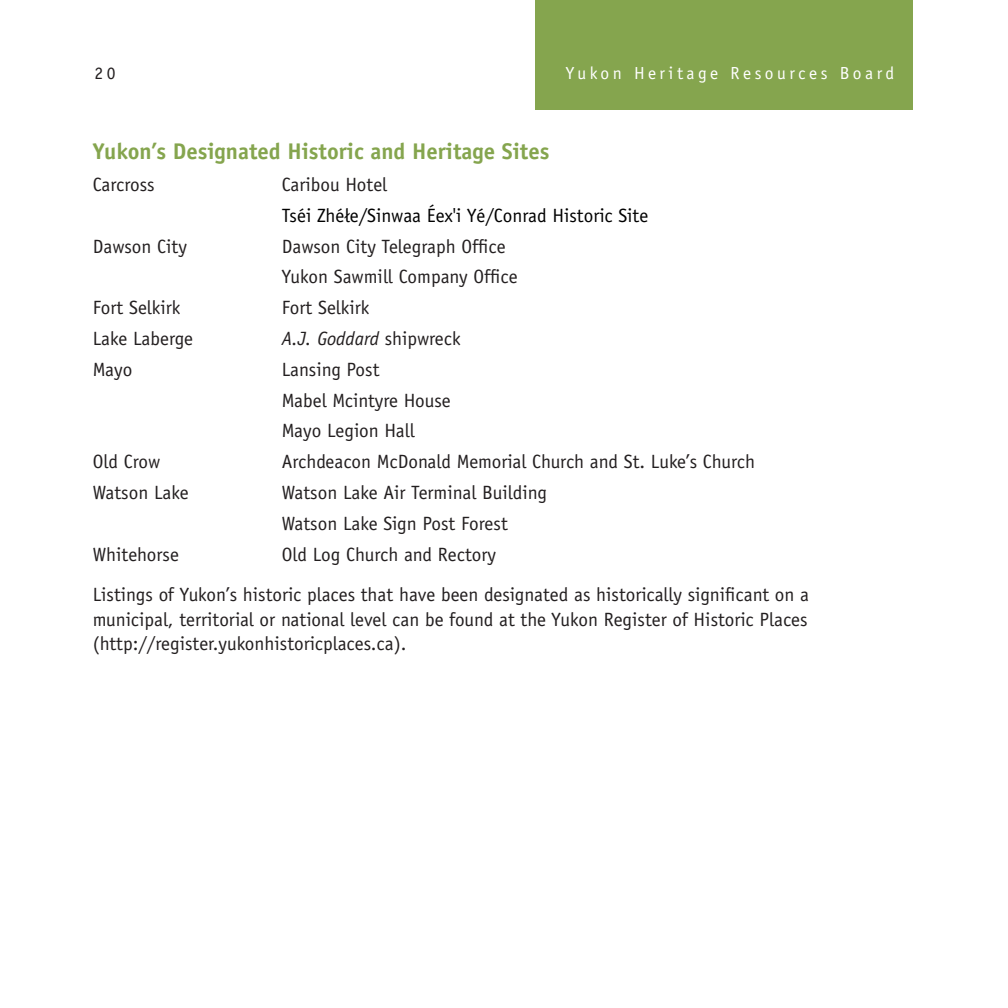
<style>
.page{position:relative;width:1008px;height:1008px;background:#fff}
.page>*{position:absolute;margin:0;border:0;box-sizing:border-box;transform-origin:0 0}
.t1{font:700 22.75px "Officina Sans";color:#85a54e}
.t2{font:19.25px/30.8px "Officina Sans";color:#231f20}
.t3{font:19.25px "Officina Sans";color:#000}
.t4{font:italic 19.25px "Officina Sans";color:#231f20}
.t5{font:17.5px "Officina Sans";letter-spacing:.2em;color:#fff}
.t6{font:17.5px "Officina Sans";color:#231f20}
.s1{font-style:normal}
</style>
<div class="page">
<div style="left:536px;top:0;width:378px;height:110px;background:#85a54e"></div>
<p class="t6" style="left:94px;top:66px;width:22px">20</p>
<p class="t5" style="left:566px;top:66px;width:330px">Yukon Heritage Resources Board</p>
<p class="t1" style="left:93px;top:142px;width:458px">Yukon’s Designated Historic and Heritage Sites</p>
<p class="t2" style="left:93px;top:171px;width:64px">Carcross</p>
<p class="t2" style="left:282px;top:171px;width:107px">Caribou Hotel</p>
<p class="t3" style="left:282px;top:207px;width:368px">Tséi Zhéłe/Sinwaa Éex'i Yé/Conrad Historic Site</p>
<p class="t2" style="left:93px;top:232px;width:96px">Dawson City</p>
<p class="t2" style="left:282px;top:232px;width:238px">Dawson City Telegraph Office<br>Yukon Sawmill Company Office</p>
<p class="t2" style="left:93px;top:294px;width:89px">Fort Selkirk</p>
<p class="t2" style="left:282px;top:294px;width:89px">Fort Selkirk</p>
<p class="t2" style="left:93px;top:325px;width:102px">Lake Laberge</p>
<p class="t4" style="left:282px;top:330px;width:180px">A.J. Goddard <span class="s1">shipwreck</span></p>
<p class="t2" style="left:93px;top:355px;width:41px">Mayo</p>
<p class="t2" style="left:282px;top:355px;width:171px">Lansing Post<br>Mabel Mcintyre House<br>Mayo Legion Hall</p>
<p class="t2" style="left:93px;top:448px;width:69px">Old Crow</p>
<p class="t2" style="left:282px;top:448px;width:475px">Archdeacon McDonald Memorial Church and St. Luke’s Church</p>
<p class="t2" style="left:93px;top:479px;width:97px">Watson Lake</p>
<p class="t2" style="left:282px;top:479px;width:267px">Watson Lake Air Terminal Building<br>Watson Lake Sign Post Forest</p>
<p class="t2" style="left:93px;top:540px;width:88px">Whitehorse</p>
<p class="t2" style="left:93px;top:535px;width:718px;line-height:40.9px;text-indent:189px">Old Log Church and Rectory<br>Listings of Yukon’s historic places that have been designated as historically significant on a</p>
<p class="t2" style="left:93px;top:609px;width:716px;line-height:24.5px">municipal, territorial or national level can be found at the Yukon Register of Historic Places (http://register.yukonhistoricplaces.ca).</p>
</div>
